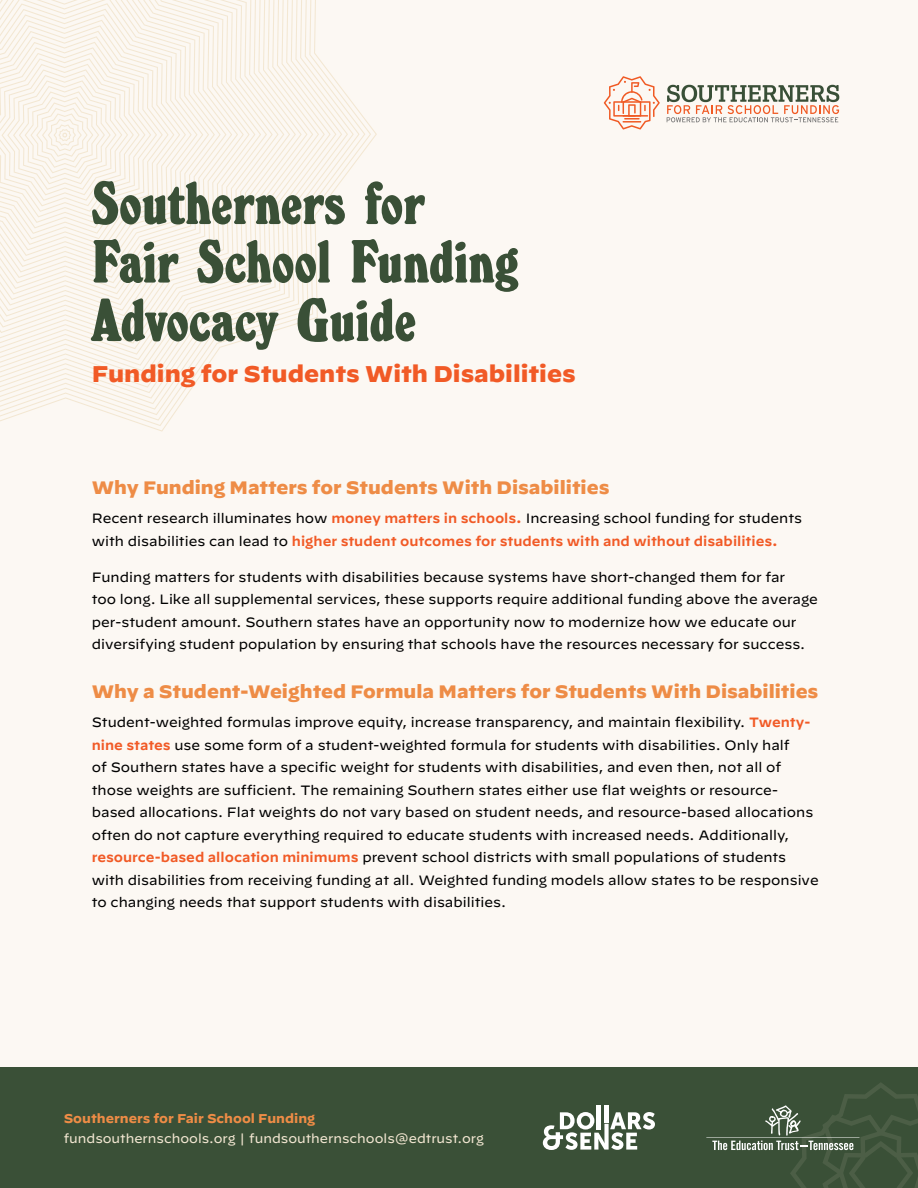
<style>
.page{position:relative;width:918px;height:1188px;background:#fff}
.page>*{position:absolute;margin:0;border:0;box-sizing:border-box;transform-origin:0 0}
.t1{font:700 expanded 63.75px/58.5px "Windsor Con D";color:#3a5037}
.t2{font:900 22.65px "Decimal";color:#f15a26}
.t3{font:900 18px "Decimal";color:#ee8c46}
.t4{font:13.5px/22.5px "Decimal";color:#000}
.t5{font:12.75px "Decimal";color:#f3e7d2}
.t6{font:700 12.75px "Decimal";color:#ee8c46}
.s1{font-weight:600;color:#f15a26}
</style>
<div class="page">
<div style="left:0;top:0;width:918px;height:1067px;background:#fcf8f3"></div>
<div style="left:0;top:1067px;width:918px;height:121px;background:#3a5037"></div>
<div style="left:604px;top:1105px;width:5px;height:17px;background:#fff"></div>
<hr style="left:597px;top:1105px;width:4px;height:24px;background:#fff">
<svg style="left:543px;top:1112px;width:112px;height:38px"></svg>
<svg style="left:706px;top:1083px;width:212px;height:105px"></svg>
<svg style="left:0;top:0;width:377px;height:432px"></svg>
<svg style="left:604px;top:76px;width:56px;height:54px"></svg>
<svg style="left:667px;top:85px;width:172px;height:37px"></svg>
<h1 class="t1" style="left:92px;top:176px;width:428px">Southerners for<br>Fair School Funding<br>Advocacy Guide</h1>
<h2 class="t2" style="left:92px;top:361px;width:485px">Funding for Students With Disabilities</h2>
<h3 class="t3" style="left:92px;top:477px;width:519px">Why Funding Matters for Students With Disabilities</h3>
<p class="t4" style="left:92px;top:507px;width:712px">Recent research illuminates how <span class="s1">money matters in schools.</span> Increasing school funding for students with disabilities can lead to <span class="s1">higher student outcomes for students with and without disabilities.</span></p>
<p class="t4" style="left:92px;top:566px;width:728px">Funding matters for students with disabilities because systems have short-changed them for far<br>too long. Like all supplemental services, these supports require additional funding above the average per-student amount. Southern states have an opportunity now to modernize how we educate our diversifying student population by ensuring that schools have the resources necessary for success.</p>
<h3 class="t3" style="left:92px;top:681px;width:728px">Why a Student-Weighted Formula Matters for Students With Disabilities</h3>
<p class="t4" style="left:92px;top:711px;width:728px">Student-weighted formulas improve equity, increase transparency, and maintain flexibility. <span class="s1">Twenty&shy;nine states</span> use some form of a student-weighted formula for students with disabilities. Only half<br>of Southern states have a specific weight for students with disabilities, and even then, not all of those weights are sufficient. The remaining Southern states either use flat weights or resource&shy;based allocations. Flat weights do not vary based on student needs, and resource-based allocations often do not capture everything required to educate students with increased needs. Additionally, <span class="s1">resource-based allocation minimums</span> prevent school districts with small populations of students with disabilities from receiving funding at all. Weighted funding models allow states to be responsive to changing needs that support students with disabilities.</p>
<p class="t6" style="left:64px;top:1112px;width:253px">Southerners for Fair School Funding</p>
<p class="t5" style="left:64px;top:1131px;width:422px">fundsouthernschools.org | fundsouthernschools@edtrust.org</p>
</div>
